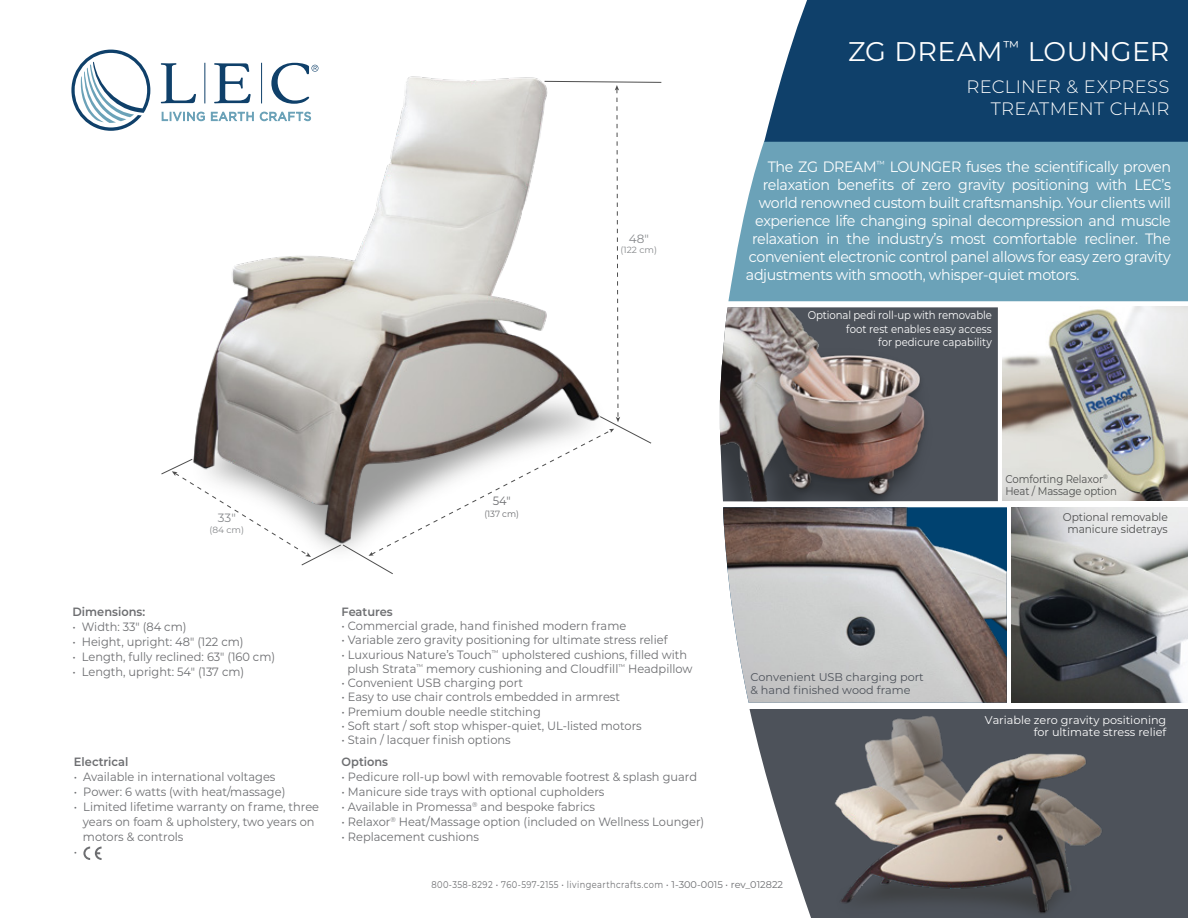
<style>
.page{position:relative;width:1188px;height:918px;background:#fff}
.page>*{position:absolute;margin:0;border:0;box-sizing:border-box;transform-origin:0 0}
.t1{font:27px "Montserrat";letter-spacing:.02em;color:#fff}
.t2{font:300 18px/22.5px "Montserrat";letter-spacing:.015em;color:#fff;text-align:right}
.t3{font:15px "Montserrat";letter-spacing:-.025em;color:#fff;scale:.95 1}
.t4{font:12px/14.2px "Montserrat";color:#6d6e71;text-align:center;scale:.95 1}
.t5{font:600 12px "Montserrat";color:#6d6e71;scale:.95 1}
.t6{font:12px "Montserrat";color:#86888b}
.t7{font:11.25px/13.5px "Montserrat";color:#fff;text-align:right;scale:.9 1}
.t8{font:11.25px/12.8px "Montserrat";color:#fff;text-align:right}
.t9{font:11.25px/12.8px "Montserrat";color:#4d525a}
.t10{font:11.25px/12.8px "Montserrat";letter-spacing:-.01em;color:#4e4f4f;scale:.9 1}
.t11{font:11.25px/12px "Montserrat";letter-spacing:-.01em;color:#4e4f4f;text-align:center;scale:.95 1}
.t12{font:9.75px "Montserrat";letter-spacing:.05em;color:#6f7073;scale:.85 1}
.t13{font:9px "Montserrat";color:#86888b}
.t14{font:9px "Montserrat";color:#6d6e71;scale:.95 1}
.s1{color:#6d6e71}
</style>
<div class="page">
<img style="left:723px;top:507px;width:284px;height:196px">
<div style="left:728px;top:142px;width:460px;height:159px;background:#6ba2b8"></div>
<div style="left:764px;top:0;width:424px;height:142px;background:#0f406a"></div>
<svg style="left:71px;top:50px;width:79px;height:81px"></svg>
<div style="left:939px;top:307px;width:59px;height:194px;background:#4d525a"></div>
<div style="left:930px;top:307px;width:9px;height:194px;background:#4d525a"></div>
<img style="left:719px;top:307px;width:211px;height:194px">
<svg style="left:750px;top:709px;width:438px;height:209px;fill:#4d525a"></svg>
<img style="left:790px;top:828px;width:334px;height:90px">
<svg style="left:83px;top:847px;width:19px;height:13px"></svg>
<img style="left:1002px;top:307px;width:186px;height:194px">
<img style="left:831px;top:710px;width:280px;height:208px">
<img style="left:1012px;top:507px;width:176px;height:195px">
<svg style="left:161px;top:63px;width:501px;height:511px"></svg>
<p class="t6" style="left:629px;top:230px;width:22px">48"</p>
<p class="t13" style="left:621px;top:244px;width:38px">(122 cm)</p>
<h1 class="t1" style="left:848px;top:33px;width:323px">ZG DREAM<sup>™</sup> LOUNGER</h1>
<h2 class="t2" style="left:967px;top:74px;width:204px">RECLINER &amp; EXPRESS<br>TREATMENT CHAIR</h2>
<p class="t3" style="left:768px;top:156px;width:426px">The ZG DREAM<sup>™</sup> LOUNGER fuses the scientifically proven</p>
<p class="t3" style="left:763px;top:174px;width:431px">relaxation benefits of zero gravity positioning with LEC’s</p>
<p class="t3" style="left:759px;top:192px;width:435px">world renowned custom built craftsmanship. Your clients will</p>
<p class="t3" style="left:755px;top:210px;width:439px">experience life changing spinal decompression and muscle</p>
<p class="t3" style="left:752px;top:228px;width:442px">relaxation in the industry’s most comfortable recliner. The</p>
<p class="t3" style="left:749px;top:246px;width:446px">convenient electronic control panel allows for easy zero gravity</p>
<p class="t3" style="left:746px;top:264px;width:353px">adjustments with smooth, whisper-quiet motors.</p>
<p class="t7" style="left:808px;top:308px;width:206px">Optional pedi roll-up with removable foot rest enables easy access<br>for pedicure capability</p>
<p class="t6" style="left:218px;top:510px;width:20px">33"</p>
<p class="t13" style="left:210px;top:523px;width:36px">(84 cm)</p>
<p class="t4" style="left:493px;top:493px;width:20px">54"</p>
<p class="t14" style="left:484px;top:507px;width:38px">(137 cm)</p>
<p class="t5" style="left:72px;top:603px;width:78px">Dimensions:</p>
<p class="t4" style="left:72px;top:619px;width:122px">• Width: 33" (84 cm)</p>
<p class="t4" style="left:72px;top:634px;width:182px">• Height, upright: 48" (122 cm)</p>
<p class="t4" style="left:72px;top:649px;width:215px">• Length, fully reclined: 63" (160 cm)</p>
<p class="t4" style="left:72px;top:664px;width:182px">• Length, upright: 54" (137 cm)</p>
<p class="t5" style="left:74px;top:754px;width:59px">Electrical</p>
<p class="t4" style="left:74px;top:770px;width:214px">• Available in international voltages</p>
<p class="t4" style="left:74px;top:785px;width:224px">• Power: 6 watts (with heat/massage)</p>
<p class="t4" style="left:74px;top:800px;width:260px">• Limited lifetime warranty on frame, three</p>
<p class="t4" style="left:83px;top:815px;width:245px">years on foam &amp; upholstery, two years on</p>
<p class="t4" style="left:83px;top:830px;width:107px">motors &amp; controls</p>
<p class="t4" style="left:74px;top:845px;width:5px">•</p>
<p class="t5" style="left:342px;top:603px;width:55px">Features</p>
<p class="t4" style="left:342px;top:618px;width:301px">• Commercial grade, hand finished modern frame</p>
<p class="t4" style="left:342px;top:633px;width:345px">• Variable zero gravity positioning for ultimate stress relief</p>
<p class="t4" style="left:342px;top:647px;width:371px">• Luxurious Nature’s Touch<sup>™</sup> upholstered cushions, filled with plush Strata<sup>™</sup> memory cushioning and Cloudfill<sup>™</sup> Headpillow</p>
<p class="t4" style="left:342px;top:675px;width:192px">• Convenient USB charging port</p>
<p class="t4" style="left:342px;top:690px;width:295px">• Easy to use chair controls embedded in armrest</p>
<p class="t4" style="left:342px;top:704px;width:211px">• Premium double needle stitching</p>
<p class="t4" style="left:342px;top:718px;width:317px">• Soft start / soft stop whisper-quiet, UL-listed motors</p>
<p class="t4" style="left:342px;top:732px;width:180px">• Stain / lacquer finish options</p>
<p class="t5" style="left:342px;top:754px;width:51px">Options</p>
<p class="t4" style="left:342px;top:770px;width:376px">• Pedicure roll-up bowl with removable footrest &amp; splash guard</p>
<p class="t4" style="left:342px;top:784px;width:278px">• Manicure side trays with optional cupholders</p>
<p class="t4" style="left:342px;top:799px;width:268px">• Available in Promessa<sup>®</sup> and bespoke fabrics</p>
<p class="t4" style="left:342px;top:814px;width:383px">• Relaxor<sup>®</sup> Heat/Massage option (included on Wellness Lounger)</p>
<p class="t4" style="left:342px;top:829px;width:146px">• Replacement cushions</p>
<p class="t9" style="left:750px;top:670px;width:175px">Convenient USB charging port &amp; hand finished wood frame</p>
<p class="t12" style="left:431px;top:878px;width:415px">800-358-8292 • 760-597-2155 • livingearthcrafts.com • <span class="s1">1-300-0015</span> • <span class="s1">rev_012822</span></p>
<p class="t10" style="left:1005px;top:472px;width:125px">Comforting Relaxor<sup>®<br></sup>Heat / Massage option</p>
<p class="t11" style="left:1063px;top:510px;width:112px">Optional removable manicure sidetrays</p>
<p class="t8" style="left:985px;top:713px;width:183px">Variable zero gravity positioning for ultimate stress relief</p>
</div>
